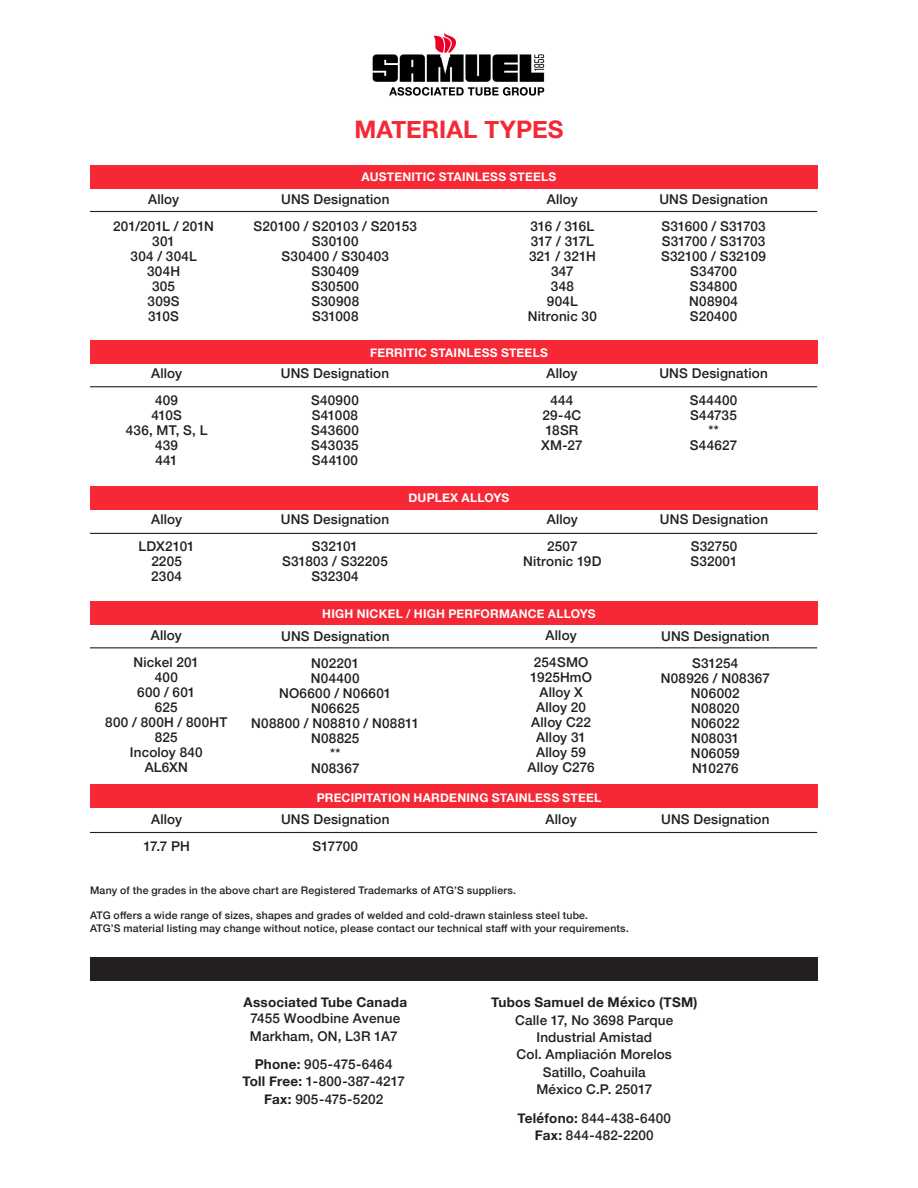
<style>
.page{position:relative;width:918px;height:1188px;background:#fff}
.page>*{position:absolute;margin:0;border:0;box-sizing:border-box;transform-origin:0 0}
.t1{font:700 24.15px "Helvetica Neue";letter-spacing:.005em;color:#f62835}
.t2{font:500 13.5px/15px "Helvetica Neue";letter-spacing:.015em;color:#231f20;text-align:center}
.t3{font:500 13.5px/15px "Helvetica Neue";letter-spacing:-.005em;color:#231f20}
.t4{font:700 13.5px "Helvetica Neue";letter-spacing:.015em;color:#231f20}
.t5{font:700 12px "Helvetica Neue";letter-spacing:.02em;color:#fff}
.t6{font:500 10.5px/13.5px "Helvetica Neue";letter-spacing:.02em;color:#231f20}
.s1{font-weight:700}
</style>
<div class="page">
<img style="left:372px;top:32px;width:173px;height:64px">
<div style="left:90px;top:165px;width:727px;height:24px;background:#f62835"></div>
<div style="left:90px;top:340px;width:727px;height:24px;background:#f62835"></div>
<div style="left:90px;top:486px;width:727px;height:23px;background:#f62835"></div>
<div style="left:90px;top:601px;width:727px;height:24px;background:#f62835"></div>
<div style="left:90px;top:784px;width:727px;height:24px;background:#f62835"></div>
<div style="left:90px;top:957px;width:727px;height:24px;background:#231f20"></div>
<hr style="left:90px;top:211px;width:727px;height:1px;background:#231f20">
<hr style="left:90px;top:386px;width:727px;height:1px;background:#231f20">
<hr style="left:90px;top:533px;width:727px;height:1px;background:#231f20">
<hr style="left:90px;top:647px;width:727px;height:1px;background:#231f20">
<hr style="left:90px;top:832px;width:727px;height:1px;background:#231f20">
<p class="t1" style="left:355px;top:111px;width:210px">MATERIAL TYPES</p>
<p class="t2" style="left:148px;top:190px;width:33px">Alloy</p>
<p class="t2" style="left:113px;top:217px;width:102px">201/201L / 201N<br>301</p>
<p class="t2" style="left:131px;top:247px;width:68px">304 / 304L</p>
<p class="t2" style="left:147px;top:262px;width:34px">304H</p>
<p class="t2" style="left:152px;top:277px;width:25px">305</p>
<p class="t2" style="left:148px;top:292px;width:34px">309S</p>
<p class="t2" style="left:148px;top:307px;width:32px">310S</p>
<p class="t2" style="left:151px;top:365px;width:33px">Alloy</p>
<p class="t2" style="left:155px;top:392px;width:24px">409</p>
<p class="t2" style="left:151px;top:407px;width:32px">410S</p>
<p class="t2" style="left:126px;top:422px;width:83px">436, MT, S, L</p>
<p class="t2" style="left:155px;top:437px;width:25px">439</p>
<p class="t2" style="left:155px;top:452px;width:24px">441</p>
<p class="t2" style="left:151px;top:511px;width:33px">Alloy</p>
<p class="t2" style="left:139px;top:538px;width:58px">LDX2101</p>
<p class="t2" style="left:151px;top:553px;width:32px">2205</p>
<p class="t2" style="left:151px;top:568px;width:32px">2304</p>
<p class="t2" style="left:151px;top:627px;width:33px">Alloy</p>
<p class="t2" style="left:134px;top:654px;width:67px">Nickel 201</p>
<p class="t2" style="left:155px;top:669px;width:25px">400</p>
<p class="t2" style="left:137px;top:684px;width:60px">600 / 601</p>
<p class="t2" style="left:155px;top:699px;width:24px">625</p>
<p class="t2" style="left:105px;top:714px;width:124px">800 / 800H / 800HT</p>
<p class="t2" style="left:155px;top:729px;width:24px">825</p>
<p class="t2" style="left:130px;top:744px;width:74px">Incoloy 840</p>
<p class="t2" style="left:145px;top:759px;width:45px">AL6XN</p>
<p class="t2" style="left:151px;top:811px;width:33px">Alloy</p>
<p class="t2" style="left:143px;top:838px;width:48px">17.7 PH</p>
<p class="t5" style="left:362px;top:168px;width:196px">AUSTENITIC STAINLESS STEELS</p>
<p class="t2" style="left:281px;top:190px;width:110px">UNS Designation</p>
<p class="t2" style="left:254px;top:217px;width:165px">S20100 / S20103 / S20153<br>S30100</p>
<p class="t2" style="left:282px;top:247px;width:109px">S30400 / S30403</p>
<p class="t2" style="left:312px;top:262px;width:49px">S30409</p>
<p class="t2" style="left:311px;top:277px;width:49px">S30500</p>
<p class="t2" style="left:311px;top:292px;width:49px">S30908</p>
<p class="t2" style="left:312px;top:307px;width:48px">S31008</p>
<p class="t2" style="left:547px;top:190px;width:33px">Alloy</p>
<p class="t3" style="left:530px;top:217px;width:66px">316 / 316L<br>317 / 317L</p>
<p class="t2" style="left:529px;top:247px;width:68px">321 / 321H</p>
<p class="t2" style="left:551px;top:262px;width:24px">347</p>
<p class="t2" style="left:551px;top:277px;width:25px">348</p>
<p class="t2" style="left:547px;top:292px;width:32px">904L</p>
<p class="t2" style="left:528px;top:307px;width:71px">Nitronic 30</p>
<p class="t5" style="left:370px;top:343px;width:179px">FERRITIC STAINLESS STEELS</p>
<p class="t2" style="left:281px;top:365px;width:110px">UNS Designation</p>
<p class="t2" style="left:311px;top:392px;width:49px">S40900</p>
<p class="t2" style="left:312px;top:407px;width:48px">S41008</p>
<p class="t2" style="left:311px;top:422px;width:49px">S43600</p>
<p class="t2" style="left:311px;top:437px;width:49px">S43035</p>
<p class="t2" style="left:312px;top:452px;width:48px">S44100</p>
<p class="t2" style="left:281px;top:511px;width:110px">UNS Designation</p>
<p class="t2" style="left:312px;top:538px;width:48px">S32101</p>
<p class="t2" style="left:282px;top:553px;width:107px">S31803 / S32205</p>
<p class="t2" style="left:311px;top:568px;width:49px">S32304</p>
<p class="t2" style="left:546px;top:365px;width:33px">Alloy</p>
<p class="t2" style="left:550px;top:392px;width:25px">444</p>
<p class="t2" style="left:542px;top:407px;width:40px">29-4C</p>
<p class="t2" style="left:545px;top:422px;width:35px">18SR</p>
<p class="t2" style="left:541px;top:437px;width:43px">XM-27</p>
<p class="t5" style="left:409px;top:488px;width:102px">DUPLEX ALLOYS</p>
<p class="t2" style="left:547px;top:511px;width:33px">Alloy</p>
<p class="t2" style="left:547px;top:538px;width:32px">2507</p>
<p class="t2" style="left:523px;top:553px;width:80px">Nitronic 19D</p>
<p class="t5" style="left:322px;top:604px;width:275px">HIGH NICKEL / HIGH PERFORMANCE ALLOYS</p>
<p class="t2" style="left:281px;top:627px;width:110px">UNS Designation</p>
<p class="t2" style="left:311px;top:654px;width:50px">N02201</p>
<p class="t2" style="left:311px;top:669px;width:50px">N04400</p>
<p class="t2" style="left:279px;top:684px;width:114px">NO6600 / N06601</p>
<p class="t2" style="left:311px;top:699px;width:50px">N06625</p>
<p class="t2" style="left:251px;top:714px;width:169px">N08800 / N08810 / N08811</p>
<p class="t2" style="left:311px;top:729px;width:50px">N08825</p>
<p class="t2" style="left:330px;top:744px;width:12px">**</p>
<p class="t2" style="left:311px;top:759px;width:50px">N08367</p>
<p class="t2" style="left:546px;top:627px;width:33px">Alloy</p>
<p class="t2" style="left:534px;top:654px;width:56px">254SMO</p>
<p class="t2" style="left:530px;top:669px;width:64px">1925HmO</p>
<p class="t2" style="left:539px;top:684px;width:45px">Alloy X</p>
<p class="t2" style="left:536px;top:699px;width:51px">Alloy 20</p>
<p class="t2" style="left:531px;top:714px;width:61px">Alloy C22</p>
<p class="t2" style="left:536px;top:729px;width:51px">Alloy 31</p>
<p class="t2" style="left:536px;top:744px;width:51px">Alloy 59</p>
<p class="t2" style="left:528px;top:759px;width:69px">Alloy C276</p>
<p class="t5" style="left:317px;top:788px;width:286px">PRECIPITATION HARDENING STAINLESS STEEL</p>
<p class="t2" style="left:281px;top:811px;width:110px">UNS Designation</p>
<p class="t2" style="left:312px;top:838px;width:47px">S17700</p>
<p class="t2" style="left:546px;top:811px;width:33px">Alloy</p>
<p class="t6" style="left:90px;top:882px;width:428px">Many of the grades in the above chart are Registered Trademarks of ATG’S suppliers.</p>
<p class="t6" style="left:90px;top:907px;width:540px">ATG offers a wide range of sizes, shapes and grades of welded and cold-drawn stainless steel tube.<br>ATG’S material listing may change without notice, please contact our technical staff with your requirements.</p>
<p class="t2" style="left:659px;top:190px;width:110px">UNS Designation</p>
<p class="t3" style="left:661px;top:217px;width:106px">S31600 / S31703<br>S31700 / S31703</p>
<p class="t2" style="left:661px;top:247px;width:107px">S32100 / S32109</p>
<p class="t2" style="left:690px;top:262px;width:48px">S34700</p>
<p class="t2" style="left:690px;top:277px;width:49px">S34800</p>
<p class="t2" style="left:689px;top:292px;width:50px">N08904</p>
<p class="t2" style="left:690px;top:307px;width:49px">S20400</p>
<p class="t2" style="left:659px;top:365px;width:110px">UNS Designation</p>
<p class="t2" style="left:690px;top:392px;width:49px">S44400</p>
<p class="t2" style="left:690px;top:407px;width:48px">S44735</p>
<p class="t2" style="left:708px;top:422px;width:12px">**</p>
<p class="t2" style="left:690px;top:437px;width:49px">S44627</p>
<p class="t2" style="left:660px;top:511px;width:110px">UNS Designation</p>
<p class="t2" style="left:691px;top:538px;width:48px">S32750</p>
<p class="t2" style="left:690px;top:553px;width:49px">S32001</p>
<p class="t2" style="left:661px;top:627px;width:110px">UNS Designation</p>
<p class="t2" style="left:692px;top:654px;width:48px">S31254</p>
<p class="t2" style="left:661px;top:669px;width:111px">N08926 / N08367</p>
<p class="t2" style="left:691px;top:684px;width:50px">N06002</p>
<p class="t2" style="left:691px;top:699px;width:50px">N08020</p>
<p class="t2" style="left:691px;top:714px;width:50px">N06022</p>
<p class="t2" style="left:691px;top:729px;width:50px">N08031</p>
<p class="t2" style="left:691px;top:744px;width:50px">N06059</p>
<p class="t2" style="left:692px;top:759px;width:48px">N10276</p>
<p class="t2" style="left:661px;top:811px;width:110px">UNS Designation</p>
<p class="t2" style="left:244px;top:992px;width:165px;line-height:17.2px"><span class="s1">Associated Tube Canada<br></span>7455 Woodbine Avenue<br>Markham, ON, L3R 1A7</p>
<p class="t2" style="left:242px;top:1054px;width:164px;line-height:17.4px"><span class="s1">Phone:</span> 905-475-6464<br><span class="s1">Toll Free:</span> 1-800-387-4217<br><span class="s1">Fax:</span> 905-475-5202</p>
<p class="t4" style="left:491px;top:992px;width:208px">Tubos Samuel de México (TSM)</p>
<p class="t2" style="left:515px;top:1011px;width:160px">Calle 17, No 3698 Parque</p>
<p class="t2" style="left:536px;top:1029px;width:117px">Industrial Amistad</p>
<p class="t2" style="left:517px;top:1046px;width:157px">Col. Ampliación Morelos</p>
<p class="t2" style="left:543px;top:1064px;width:104px">Satillo, Coahuila</p>
<p class="t2" style="left:536px;top:1081px;width:117px">México C.P. 25017</p>
<p class="t2" style="left:517px;top:1110px;width:155px"><span class="s1">Teléfono:</span> 844-438-6400</p>
<p class="t2" style="left:535px;top:1127px;width:121px"><span class="s1">Fax:</span> 844-482-2200</p>
</div>
